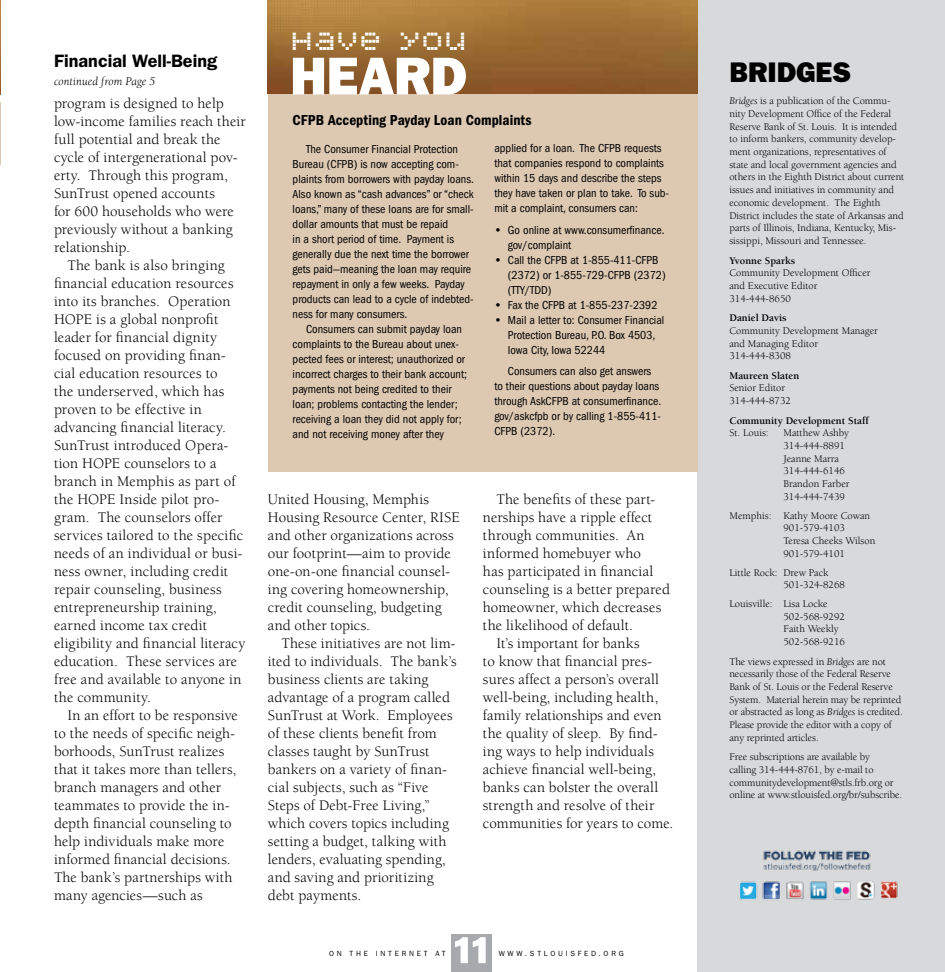
<style>
.page{position:relative;width:945px;height:972px;background:#fff}
.page>*{position:absolute;margin:0;border:0;box-sizing:border-box;transform-origin:0 0}
.t1{font:53.55px "ITC Franklin Gothic Std Hvy";color:#fff}
.t2{font:39.15px "Bubbledot ICG Coarse Positive";letter-spacing:.03em;color:#fff}
.t3{font:28.5px "ITC Franklin Gothic Std Hvy";color:#000}
.t4{font:600 18px "ITC Franklin Gothic Std";color:#000}
.t5{font:15px/18px "Berkeley Std";letter-spacing:.005em;color:#000}
.t6{font:15px "ITC Franklin Gothic Std Dm Cd";letter-spacing:.005em;color:#000}
.t7{font:condensed 12px/15px "ITC Franklin Gothic Std";color:#000}
.t8{font:italic 12px "Berkeley Std";letter-spacing:.005em;color:#000}
.t9{font:10.5px/12.8px "Berkeley Std";letter-spacing:-.005em;color:#000}
.t10{font:700 10.5px "Berkeley Std";color:#000}
.t11{font:7.5px "ITC Franklin Gothic Std";letter-spacing:.37em;color:#000}
.s1{font-weight:600;font-stretch:normal}
.s2{font-style:italic}
</style>
<div class="page">
<img style="left:0;top:0;width:1px;height:94px">
<hr style="left:0;top:102px;width:1px;height:63px;background:#ddc8b2">
<div style="left:698px;top:0;width:247px;height:972px;background:#d8d9da"></div>
<img style="left:739px;top:850px;width:159px;height:50px">
<div style="left:269px;top:94px;width:429px;height:377px;background:#ddc8b2"></div>
<img style="left:268px;top:0;width:430px;height:94px">
<div style="left:451px;top:934px;width:41px;height:38px;background:#a7a9ac"></div>
<svg style="left:455px;top:937px;width:31px;height:26px"></svg>
<p class="t4" style="left:54px;top:50px;width:165px">Financial Well-Being</p>
<p class="t8" style="left:54px;top:74px;width:103px">continued from Page 5</p>
<p class="t5" style="left:54px;top:95px;width:193px">program is designed to help low-income families reach their full potential and break the cycle of intergenerational pov&shy;erty. Through this program,<br>SunTrust opened accounts<br>for 600 households who were previously without a banking relationship.</p>
<p class="t5" style="left:54px;top:257px;width:193px;text-indent:14px">The bank is also bringing financial education resources into its branches. Operation<br>HOPE is a global nonprofit leader for financial dignity focused on providing finan&shy;cial education resources to<br>the underserved, which has proven to be effective in advancing financial literacy.<br>SunTrust introduced Opera&shy;tion HOPE counselors to a branch in Memphis as part of the HOPE Inside pilot pro&shy;gram. The counselors offer services tailored to the specific needs of an individual or busi&shy;ness owner, including credit repair counseling, business entrepreneurship training, earned income tax credit eligibility and financial literacy education. These services are free and available to anyone in the community.</p>
<p class="t5" style="left:54px;top:707px;width:186px;text-indent:14px">In an effort to be responsive to the needs of specific neigh&shy;borhoods, SunTrust realizes that it takes more than tellers, branch managers and other teammates to provide the in&shy;depth financial counseling to help individuals make more informed financial decisions.<br>The bank’s partnerships with many agencies—such as</p>
<h2 class="t2" style="left:291px;top:18px;width:177px">Have you</h2>
<h1 class="t1" style="left:290px;top:45px;width:178px">HEARD</h1>
<p class="t6" style="left:293px;top:111px;width:241px">CFPB Accepting Payday Loan Complaints</p>
<p class="t7" style="left:293px;top:141px;width:183px;text-indent:14px">The Consumer Financial Protection Bureau (CFPB) is now accepting com&shy;plaints from borrowers with payday loans.<br>Also known as “cash advances” or “check loans,” many of these loans are for small&shy;dollar amounts that must be repaid<br>in a short period of time. Payment is generally due the next time the borrower gets paid—meaning the loan may require repayment in only a few weeks. Payday products can lead to a cycle of indebted&shy;ness for many consumers.</p>
<p class="t7" style="left:293px;top:321px;width:176px;text-indent:14px">Consumers can submit payday loan complaints to the Bureau about unex&shy;pected fees or interest; unauthorized or incorrect charges to their bank account; payments not being credited to their loan; problems contacting the lender; receiving a loan they did not apply for; and not receiving money after they</p>
<p class="t7" style="left:494px;top:141px;width:176px">applied for a loan. The CFPB requests that companies respond to complaints within 15 days and describe the steps they have taken or plan to take. To sub&shy;mit a complaint, consumers can:</p>
<p class="t7" style="left:508px;top:222px;width:158px;text-indent:-14px"><span class="s1">•</span> Go online at www.consumerfinance. gov/complaint</p>
<p class="t7" style="left:508px;top:252px;width:159px;text-indent:-14px"><span class="s1">•</span> Call the CFPB at 1-855-411-CFPB (2372) or 1-855-729-CFPB (2372) (TTY/TDD)</p>
<p class="t7" style="left:494px;top:297px;width:165px"><span class="s1">•</span> Fax the CFPB at 1-855-237-2392</p>
<p class="t7" style="left:508px;top:312px;width:158px;text-indent:-14px"><span class="s1">•</span> Mail a letter to: Consumer Financial<br>Protection Bureau, P.O. Box 4503,<br>Iowa City, Iowa 52244</p>
<p class="t7" style="left:494px;top:364px;width:168px;text-indent:14px">Consumers can also get answers to their questions about payday loans through AskCFPB at consumerfinance. gov/askcfpb or by calling 1-855-411-<br>CFPB (2372).</p>
<p class="t5" style="left:268px;top:491px;width:193px">United Housing, Memphis<br>Housing Resource Center, RISE and other organizations across our footprint—aim to provide one-on-one financial counsel&shy;ing covering homeownership, credit counseling, budgeting and other topics.</p>
<p class="t5" style="left:268px;top:635px;width:190px;text-indent:13px">These initiatives are not lim&shy;ited to individuals. The bank’s business clients are taking advantage of a program called<br>SunTrust at Work. Employees of these clients benefit from classes taught by SunTrust bankers on a variety of finan&shy;cial subjects, such as “Five<br>Steps of Debt-Free Living,” which covers topics including setting a budget, talking with lenders, evaluating spending, and saving and prioritizing debt payments.</p>
<p class="t5" style="left:496px;top:491px;width:160px">The benefits of these part-</p>
<p class="t5" style="left:483px;top:509px;width:171px">nerships have a ripple effect</p>
<p class="t5" style="left:483px;top:527px;width:163px">through communities. An</p>
<p class="t5" style="left:483px;top:545px;width:159px">informed homebuyer who</p>
<p class="t5" style="left:483px;top:563px;width:172px">has participated in financial</p>
<p class="t5" style="left:483px;top:581px;width:189px">counseling is a better prepared</p>
<p class="t5" style="left:483px;top:599px;width:180px">homeowner, which decreases</p>
<p class="t5" style="left:483px;top:617px;width:152px">the likelihood of default.</p>
<p class="t5" style="left:496px;top:635px;width:145px">It’s important for banks</p>
<p class="t5" style="left:483px;top:653px;width:171px">to know that financial pres-</p>
<p class="t5" style="left:483px;top:671px;width:178px">sures affect a person’s overall</p>
<p class="t5" style="left:483px;top:689px;width:177px">well-being, including health,</p>
<p class="t5" style="left:483px;top:707px;width:180px">family relationships and even</p>
<p class="t5" style="left:483px;top:725px;width:176px">the quality of sleep. By find-</p>
<p class="t5" style="left:483px;top:743px;width:173px">ing ways to help individuals</p>
<p class="t5" style="left:483px;top:761px;width:175px">achieve financial well-being,</p>
<p class="t5" style="left:483px;top:779px;width:177px">banks can bolster the overall</p>
<p class="t5" style="left:483px;top:797px;width:173px">strength and resolve of their</p>
<p class="t5" style="left:483px;top:815px;width:192px">communities for years to come.</p>
<p class="t11" style="left:329px;top:949px;width:55px">ON THE INTERNET</p>
<p class="t11" style="left:435px;top:949px;width:7px">AT</p>
<p class="t11" style="left:499px;top:949px;width:39px">WWW.STLOUIS</p>
<p class="t11" style="left:578px;top:949px;width:34px">FED .ORG</p>
<h3 class="t3" style="left:729px;top:56px;width:123px">BRIDGES</h3>
<p class="t9" style="left:729px;top:95px;width:176px"><span class="s2">Bridges</span> is a publication of the Commu&shy;nity Development Office of the Federal Reserve Bank of St. Louis. It is intended to inform bankers, community develop&shy;ment organizations, representatives of state and local government agencies and others in the Eighth District about current issues and initiatives in community and economic development. The Eighth District includes the state of Arkansas and parts of Illinois, Indiana, Kentucky, Mis&shy;sissippi, Missouri and Tennessee.</p>
<p class="t10" style="left:729px;top:255px;width:67px">Yvonne Sparks</p>
<p class="t9" style="left:729px;top:267px;width:143px">Community Development Officer and Executive Editor<br>314-444-8650</p>
<p class="t10" style="left:729px;top:312px;width:59px">Daniel Davis</p>
<p class="t9" style="left:729px;top:324px;width:150px">Community Development Manager and Managing Editor<br>314-444-8308</p>
<p class="t10" style="left:729px;top:370px;width:71px">Maureen Slaten</p>
<p class="t9" style="left:729px;top:382px;width:63px">Senior Editor<br>314-444-8732</p>
<p class="t10" style="left:729px;top:415px;width:141px">Community Development Staff</p>
<p class="t9" style="left:729px;top:427px;width:41px">St. Louis:</p>
<p class="t9" style="left:783px;top:427px;width:68px">Matthew Ashby<br>314-444-8891<br>Jeanne Marra<br>314-444-6146<br>Brandon Farber<br>314-444-7439</p>
<p class="t9" style="left:783px;top:509px;width:93px;text-indent:-54px">Memphis: Kathy Moore Cowan<br>901-579-4103<br>Teresa Cheeks Wilson<br>901-579-4101</p>
<p class="t9" style="left:783px;top:566px;width:63px;text-indent:-54px">Little Rock: Drew Pack<br>501-324-8268</p>
<p class="t9" style="left:783px;top:597px;width:63px;text-indent:-54px">Louisville: Lisa Locke<br>502-568-9292<br>Faith Weekly<br>502-568-9216</p>
<p class="t9" style="left:729px;top:655px;width:175px">The views expressed in <span class="s2">Bridges</span> are not necessarily those of the Federal Reserve Bank of St. Louis or the Federal Reserve System. Material herein may be reprinted or abstracted as long as <span class="s2">Bridges</span> is credited.<br>Please provide the editor with a copy of any reprinted articles.</p>
<p class="t9" style="left:729px;top:751px;width:174px">Free subscriptions are available by<br>calling 314-444-8761, by e-mail to communitydevelopment@stls.frb.org or online at www.stlouisfed.org/br/subscribe.</p>
</div>
